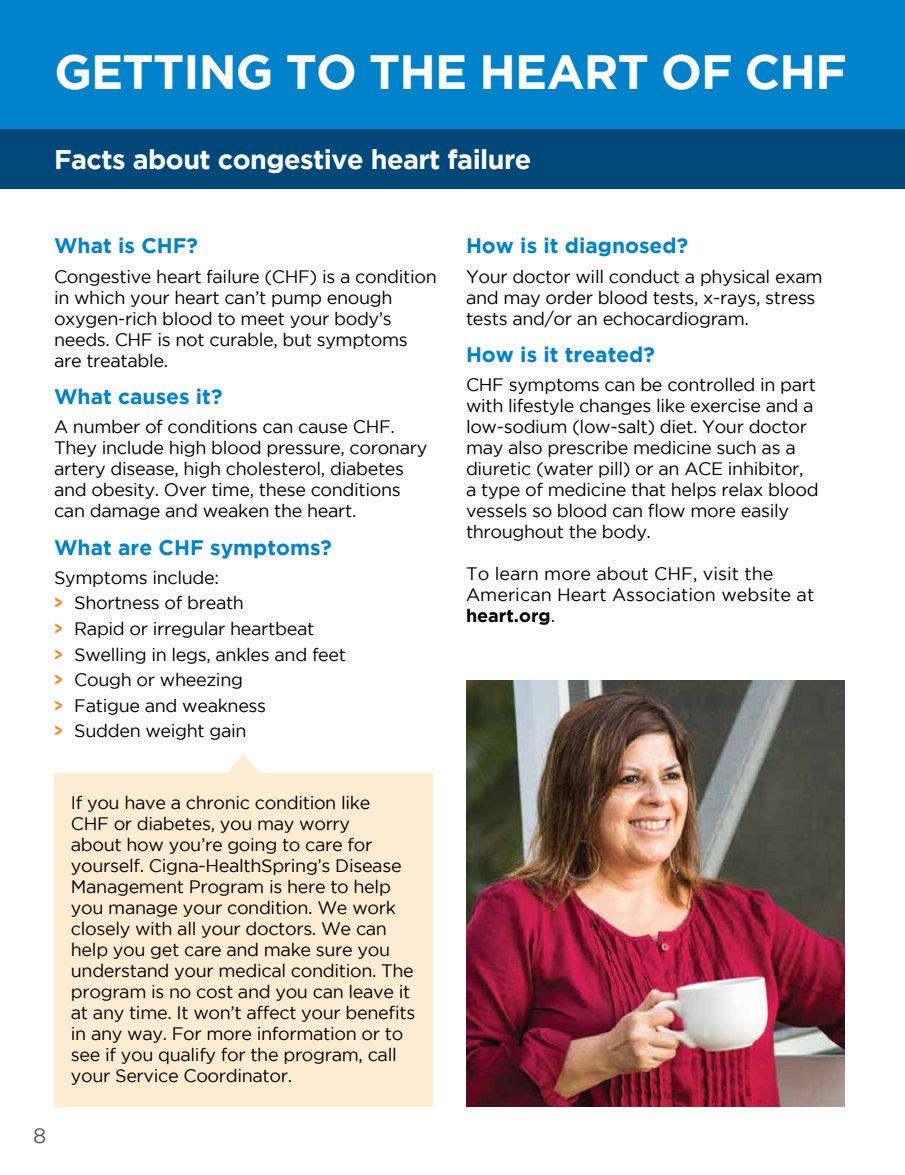
<style>
.page{position:relative;width:905px;height:1175px;background:#fff}
.page>*{position:absolute;margin:0;border:0;box-sizing:border-box;transform-origin:0 0}
.t1{font:700 48px "Gotham";letter-spacing:-.015em;color:#fff}
.t2{font:700 27px "Gotham";letter-spacing:-.02em;color:#fff}
.t3{font:700 21px "Gotham";color:#0083ca}
.t4{font:21px "Gotham";color:#58595b}
.t5{font:18px/21px "Gotham";letter-spacing:-.02em;color:#000}
.t6{font:18px/21px "Gotham";color:#000}
.s1{font-weight:700;color:#f6861f}
.s2{font-weight:700}
</style>
<div class="page">
<div style="left:54px;top:773px;width:378px;height:333px;background:#ffedd3"></div>
<div style="left:0;top:0;width:904px;height:129px;background:#0083ca"></div>
<div style="left:0;top:129px;width:904px;height:59px;background:#00487a"></div>
<svg style="left:227px;top:754px;width:33px;height:19px"></svg>
<img style="left:466px;top:680px;width:378px;height:426px">
<p class="t1" style="left:54px;top:44px;width:794px">GETTING TO THE HEART OF CHF</p>
<p class="t2" style="left:54px;top:143px;width:479px">Facts about congestive heart failure</p>
<p class="t3" style="left:54px;top:234px;width:145px">What is CHF?</p>
<p class="t5" style="left:54px;top:265px;width:384px">Congestive heart failure (CHF) is a condition in which your heart can’t pump enough oxygen-rich blood to meet your body’s needs. CHF is not curable, but symptoms are treatable.</p>
<p class="t3" style="left:54px;top:384px;width:170px">What causes it?</p>
<p class="t5" style="left:54px;top:416px;width:375px">A number of conditions can cause CHF.<br>They include high blood pressure, coronary artery disease, high cholesterol, diabetes and obesity. Over time, these conditions can damage and weaken the heart.</p>
<p class="t3" style="left:54px;top:535px;width:279px">What are CHF symptoms?</p>
<p class="t5" style="left:54px;top:564px;width:293px;line-height:25.7px">Symptoms include:<br><span class="s1">&gt;</span> Shortness of breath<br><span class="s1">&gt;</span> Rapid or irregular heartbeat<br><span class="s1">&gt;</span> Swelling in legs, ankles and feet <span class="s1">&gt;</span> Cough or wheezing<br><span class="s1">&gt;</span> Fatigue and weakness<br><span class="s1">&gt;</span> Sudden weight gain</p>
<p class="t4" style="left:33px;top:1124px;width:15px">8</p>
<p class="t5" style="left:71px;top:791px;width:344px">If you have a chronic condition like<br>CHF or diabetes, you may worry<br>about how you’re going to care for yourself. Cigna-HealthSpring’s Disease Management Program is here to help you manage your condition. We work closely with all your doctors. We can help you get care and make sure you understand your medical condition. The program is no cost and you can leave it</p>
<p class="t5" style="left:71px;top:1001px;width:346px">at any time. It won’t affect your benefits</p>
<p class="t5" style="left:71px;top:1022px;width:334px">in any way. For more information or to see if you qualify for the program, call your Service Coordinator.</p>
<p class="t3" style="left:466px;top:234px;width:223px">How is it diagnosed?</p>
<p class="t5" style="left:466px;top:265px;width:358px">Your doctor will conduct a physical exam and may order blood tests, x-rays, stress tests and/or an echocardiogram.</p>
<p class="t3" style="left:466px;top:342px;width:190px">How is it treated?</p>
<p class="t5" style="left:466px;top:374px;width:354px">CHF symptoms can be controlled in part with lifestyle changes like exercise and a low-sodium (low-salt) diet. Your doctor may also prescribe medicine such as a diuretic (water pill) or an ACE inhibitor,<br>a type of medicine that helps relax blood</p>
<p class="t5" style="left:466px;top:500px;width:324px">vessels so blood can flow more easily</p>
<p class="t5" style="left:466px;top:521px;width:186px">throughout the body.</p>
<p class="t6" style="left:466px;top:562px;width:350px">To learn more about CHF, visit the<br>American Heart Association website at <span class="s2">heart.org</span>.</p>
</div>
